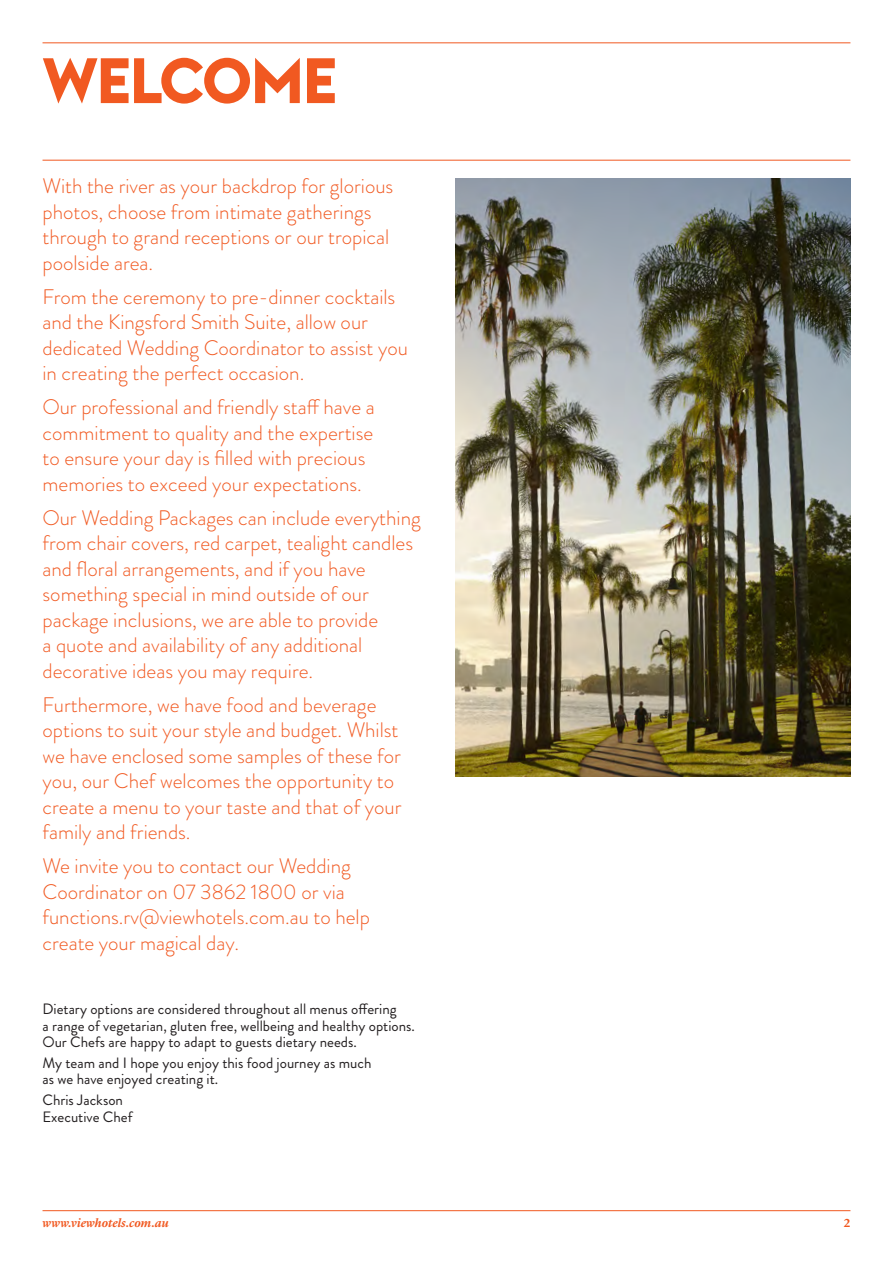
<style>
.page{position:relative;width:893px;height:1263px;background:#fff}
.page>*{position:absolute;margin:0;border:0;box-sizing:border-box;transform-origin:0 0}
.t1{font:700 63.15px "Euclid Flex";letter-spacing:-.025em;color:#f15921}
.t2{font:300 21px/25.5px "Brandon Grotesque";color:#f15921}
.t3{font:15px/16.5px "Brandon Grotesque";color:#231f20}
.t4{font:italic 600 12px "Lyon Text";color:#f15921}
.t5{font:600 12px "Lyon Text";color:#f15921}
</style>
<div class="page">
<hr style="left:43px;top:1210px;width:807px;height:1px;background:#f15921">
<hr style="left:43px;top:43px;width:807px;height:1px;background:#f15921">
<hr style="left:43px;top:160px;width:807px;height:1px;background:#f15921">
<img style="left:455px;top:179px;width:395px;height:598px">
<h1 class="t1" style="left:43px;top:44px;width:289px">WELCOME</h1>
<p class="t2" style="left:43px;top:173px;width:352px">With the river as your backdrop for glorious photos, choose from intimate gatherings through to grand receptions or our tropical poolside area.</p>
<p class="t2" style="left:43px;top:284px;width:367px">From the ceremony to pre-dinner cocktails and the Kingsford Smith Suite, allow our dedicated Wedding Coordinator to assist you in creating the perfect occasion.</p>
<p class="t2" style="left:43px;top:394px;width:334px">Our professional and friendly staff have a commitment to quality and the expertise to ensure your day is filled with precious memories to exceed your expectations.</p>
<p class="t2" style="left:43px;top:505px;width:380px">Our Wedding Packages can include everything from chair covers, red carpet, tealight candles and floral arrangements, and if you have something special in mind outside of our package inclusions, we are able to provide<br>a quote and availability of any additional decorative ideas you may require.</p>
<p class="t2" style="left:43px;top:692px;width:360px">Furthermore, we have food and beverage options to suit your style and budget. Whilst we have enclosed some samples of these for you, our Chef welcomes the opportunity to create a menu to your taste and that of your family and friends.</p>
<p class="t2" style="left:43px;top:853px;width:329px">We invite you to contact our Wedding Coordinator on 07 3862 1800 or via functions.rv@viewhotels.com.au to help create your magical day.</p>
<p class="t3" style="left:43px;top:1001px;width:374px">Dietary options are considered throughout all menus offering<br>a range of vegetarian, gluten free, wellbeing and healthy options.<br>Our Chefs are happy to adapt to guests dietary needs.</p>
<p class="t3" style="left:43px;top:1055px;width:331px">My team and I hope you enjoy this food journey as much as we have enjoyed creating it.</p>
<p class="t3" style="left:43px;top:1092px;width:91px">Chris Jackson<br>Executive Chef</p>
<p class="t4" style="left:43px;top:1213px;width:128px">www.viewhotels.com.au</p>
<p class="t5" style="left:844px;top:1213px;width:8px">2</p>
</div>
